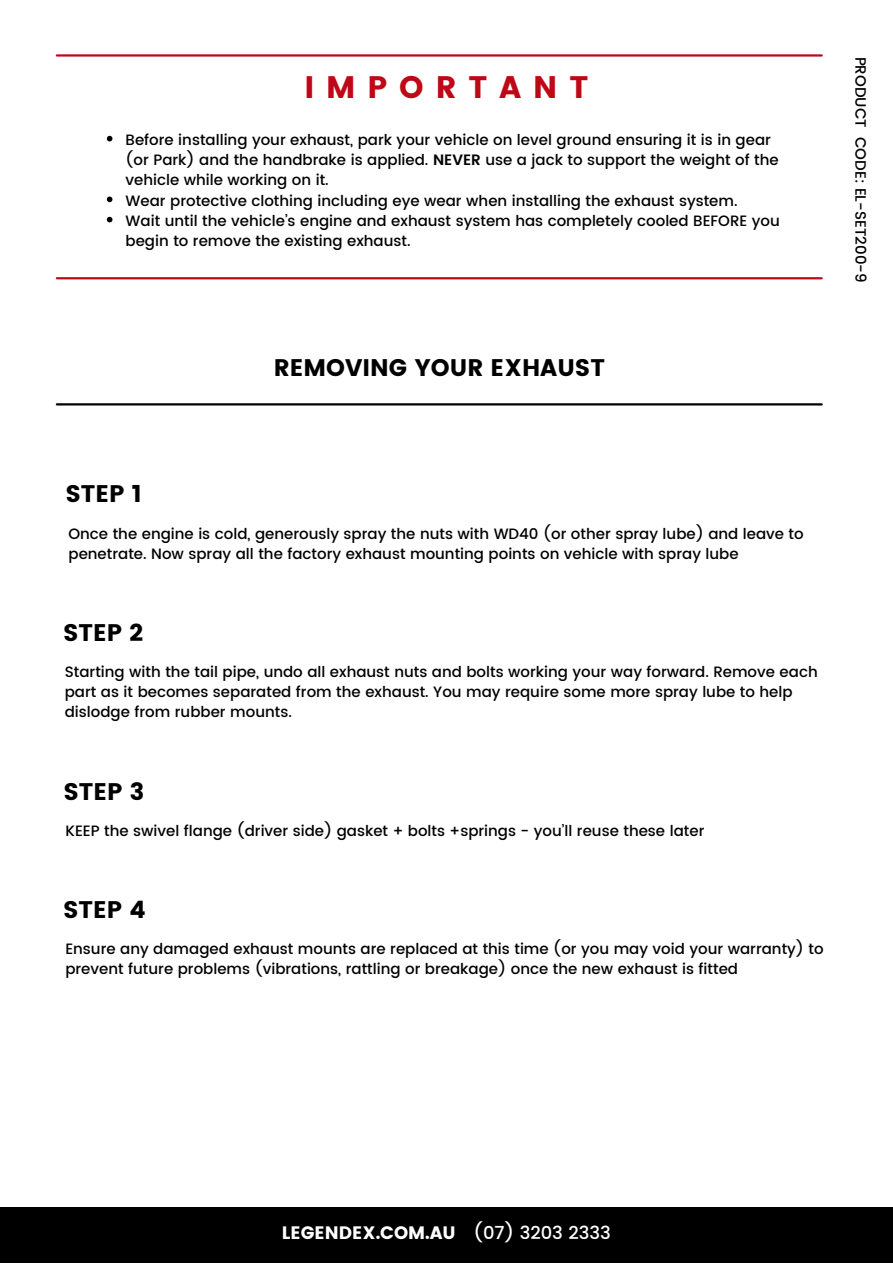
<style>
.page{position:relative;width:893px;height:1264px;background:#fff}
.page>*{position:absolute;margin:0;border:0;box-sizing:border-box;transform-origin:0 0}
.t1{font:31.05px "Poppins";letter-spacing:.38em;color:#bf0817}
.t2{font:24px "Poppins";color:#000}
.t3{font:18px "Poppins";color:#fff}
.t4{font:500 15px/20.2px "Poppins";color:#000}
.s1{font-weight:600}
.s2{font-weight:500}
</style>
<div class="page">
<div style="left:0;top:1207px;width:892px;height:55px;background:#000"></div>
<hr style="left:57px;top:403px;width:764px;height:2px;background:#000">
<hr style="left:57px;top:277px;width:764px;height:2px;background:#bf0817">
<hr style="left:57px;top:54px;width:764px;height:3px;background:#bf0817">
<svg style="left:107px;top:136px;width:5px;height:5px"></svg>
<svg style="left:107px;top:196px;width:5px;height:6px"></svg>
<svg style="left:107px;top:217px;width:5px;height:5px"></svg>
<h1 class="t1" style="left:304px;top:69px;width:285px">IMPORTANT</h1>
<p class="t4" style="left:126px;top:129px;width:655px">Before installing your exhaust, park your vehicle on level ground ensuring it is in gear (or Park) and the handbrake is applied. <span class="s1">NEVER</span> use a jack to support the weight of the vehicle while working on it.<br>Wear protective clothing including eye wear when installing the exhaust system.<br>Wait until the vehicle’s engine and exhaust system has completely cooled BEFORE you begin to remove the existing exhaust.</p>
<h2 class="t2" style="left:274px;top:354px;width:332px">REMOVING YOUR EXHAUST</h2>
<p class="t4" style="left:870px;top:57px;width:227px;rotate:90deg">PRODUCT CODE: EL-SET200-9</p>
<h2 class="t2" style="left:65px;top:480px;width:78px">STEP 1</h2>
<p class="t4" style="left:68px;top:523px;width:736px">Once the engine is cold, generously spray the nuts with WD40 (or other spray lube) and leave to penetrate. Now spray all the factory exhaust mounting points on vehicle with spray lube</p>
<h2 class="t2" style="left:63px;top:619px;width:81px">STEP 2</h2>
<p class="t4" style="left:65px;top:661px;width:754px">Starting with the tail pipe, undo all exhaust nuts and bolts working your way forward. Remove each part as it becomes separated from the exhaust. You may require some more spray lube to help dislodge from rubber mounts.</p>
<h2 class="t2" style="left:63px;top:777px;width:82px">STEP 3</h2>
<p class="t4" style="left:66px;top:820px;width:640px">KEEP the swivel flange (driver side) gasket + bolts +springs - you’ll reuse these later</p>
<h2 class="t2" style="left:63px;top:895px;width:84px">STEP 4</h2>
<p class="t4" style="left:65px;top:938px;width:759px">Ensure any damaged exhaust mounts are replaced at this time (or you may void your warranty) to prevent future problems (vibrations, rattling or breakage) once the new exhaust is fitted</p>
<p class="t3" style="left:282px;top:1222px;width:330px">LEGENDEX.COM.AU <span class="s2">(07) 3203 2333</span></p>
</div>
